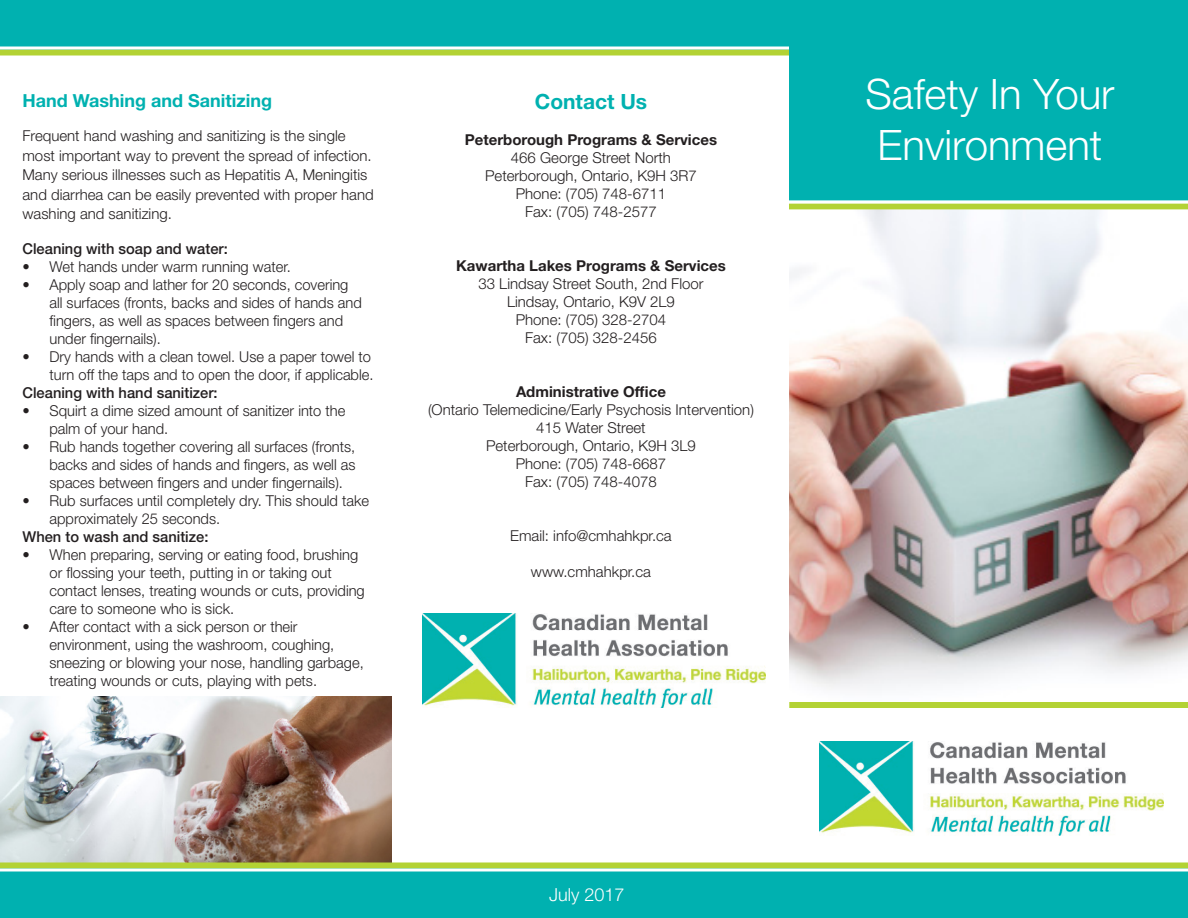
<style>
.page{position:relative;width:1188px;height:918px;background:#fff}
.page>*{position:absolute;margin:0;border:0;box-sizing:border-box;transform-origin:0 0}
.t1{font:300 42px/50.4px "Helvetica Neue LT Std";color:#fff}
.t2{font:700 21px "Helvetica Neue LT Std";color:#00b1b0}
.t3{font:700 18px "Helvetica Neue LT Std";color:#00b1b0}
.t4{font:300 18px "Helvetica Neue LT Std";color:#fff}
.t5{font:300 15px/18px "Helvetica Neue LT Std";color:#231f20}
.t6{font:500 15px "Helvetica Neue LT Std";color:#231f20}
.t7{font:700 15px "Helvetica Neue LT Std";color:#231f20}
.s1{font-weight:700}
</style>
<div class="page">
<img style="left:1px;top:697px;width:390px;height:165px">
<img style="left:790px;top:209px;width:398px;height:479px">
<svg style="left:0;top:0;width:789px;height:56px;background:#15b5a3"></svg>
<svg style="left:0;top:46px;width:789px;height:4px"></svg>
<div style="left:789px;top:0;width:399px;height:200px;background:#00b1b0"></div>
<div style="left:789px;top:203px;width:399px;height:6px;background:#b3d234"></div>
<svg style="left:0;top:862px;width:1188px;height:56px;background:#15b4a3"></svg>
<svg style="left:0;top:868px;width:1188px;height:4px"></svg>
<img style="left:820px;top:741px;width:343px;height:94px">
<div style="left:789px;top:702px;width:399px;height:6px;background:#b3d234"></div>
<img style="left:422px;top:614px;width:344px;height:94px">
<p class="t3" style="left:22px;top:89px;width:251px">Hand Washing and Sanitizing</p>
<p class="t5" style="left:22px;top:126px;width:353px;line-height:19.5px">Frequent hand washing and sanitizing is the single most important way to prevent the spread of infection.<br>Many serious illnesses such as Hepatitis A, Meningitis and diarrhea can be easily prevented with proper hand washing and sanitizing.</p>
<p class="t6" style="left:22px;top:239px;width:207px">Cleaning with soap and water:</p>
<p class="t5" style="left:22px;top:257px;width:270px">• Wet hands under warm running water.</p>
<p class="t5" style="left:50px;top:275px;width:314px;text-indent:-27px">• Apply soap and lather for 20 seconds, covering all surfaces (fronts, backs and sides of hands and fingers, as well as spaces between fingers and under fingernails).</p>
<p class="t5" style="left:22px;top:347px;width:353px;text-align:right">• Dry hands with a clean towel. Use a paper towel to turn off the taps and to open the door, if applicable.</p>
<p class="t6" style="left:22px;top:383px;width:197px">Cleaning with hand sanitizer:</p>
<p class="t5" style="left:50px;top:401px;width:297px;text-indent:-27px">• Squirt a dime sized amount of sanitizer into the palm of your hand.</p>
<p class="t5" style="left:50px;top:437px;width:308px;text-align:justify;text-indent:-27px">• Rub hands together covering all surfaces (fronts, backs and sides of hands and fingers, as well as spaces between fingers and under fingernails).</p>
<p class="t5" style="left:50px;top:491px;width:321px;text-indent:-27px">• Rub surfaces until completely dry. This should take approximately 25 seconds.</p>
<p class="t6" style="left:22px;top:527px;width:187px">When to wash and sanitize:</p>
<p class="t5" style="left:50px;top:545px;width:317px;text-indent:-27px">• When preparing, serving or eating food, brushing or flossing your teeth, putting in or taking out contact lenses, treating wounds or cuts, providing care to someone who is sick.</p>
<p class="t5" style="left:50px;top:617px;width:316px;text-indent:-27px">• After contact with a sick person or their environment, using the washroom, coughing, sneezing or blowing your nose, handling garbage, treating wounds or cuts, playing with pets.</p>
<p class="t2" style="left:535px;top:88px;width:114px">Contact Us</p>
<p class="t7" style="left:465px;top:130px;width:254px">Peterborough Programs &amp; Services</p>
<p class="t5" style="left:511px;top:148px;width:162px">466 George Street North</p>
<p class="t5" style="left:485px;top:166px;width:213px">Peterborough, Ontario, K9H 3R7</p>
<p class="t5" style="left:516px;top:184px;width:152px">Phone: (705) 748-6711</p>
<p class="t5" style="left:525px;top:202px;width:133px">Fax: (705) 748-2577</p>
<p class="t7" style="left:456px;top:256px;width:271px">Kawartha Lakes Programs &amp; Services</p>
<p class="t5" style="left:478px;top:274px;width:227px">33 Lindsay Street South, 2nd Floor</p>
<p class="t5" style="left:507px;top:292px;width:169px">Lindsay, Ontario, K9V 2L9</p>
<p class="t5" style="left:516px;top:310px;width:152px">Phone: (705) 328-2704</p>
<p class="t5" style="left:525px;top:328px;width:133px">Fax: (705) 328-2456</p>
<p class="t5" style="left:428px;top:382px;width:327px;text-align:center"><span class="s1">Administrative Office<br></span>(Ontario Telemedicine/Early Psychosis Intervention)</p>
<p class="t5" style="left:536px;top:418px;width:111px">415 Water Street</p>
<p class="t5" style="left:486px;top:436px;width:211px">Peterborough, Ontario, K9H 3L9</p>
<p class="t5" style="left:516px;top:454px;width:152px">Phone: (705) 748-6687</p>
<p class="t5" style="left:525px;top:472px;width:133px">Fax: (705) 748-4078</p>
<p class="t5" style="left:510px;top:526px;width:163px">Email: info@cmhahkpr.ca</p>
<p class="t5" style="left:531px;top:562px;width:122px">www.cmhahkpr.ca</p>
<p class="t4" style="left:549px;top:884px;width:77px">July 2017</p>
<p class="t1" style="left:865px;top:68px;width:250px">Safety In Your<br>Environment</p>
</div>
